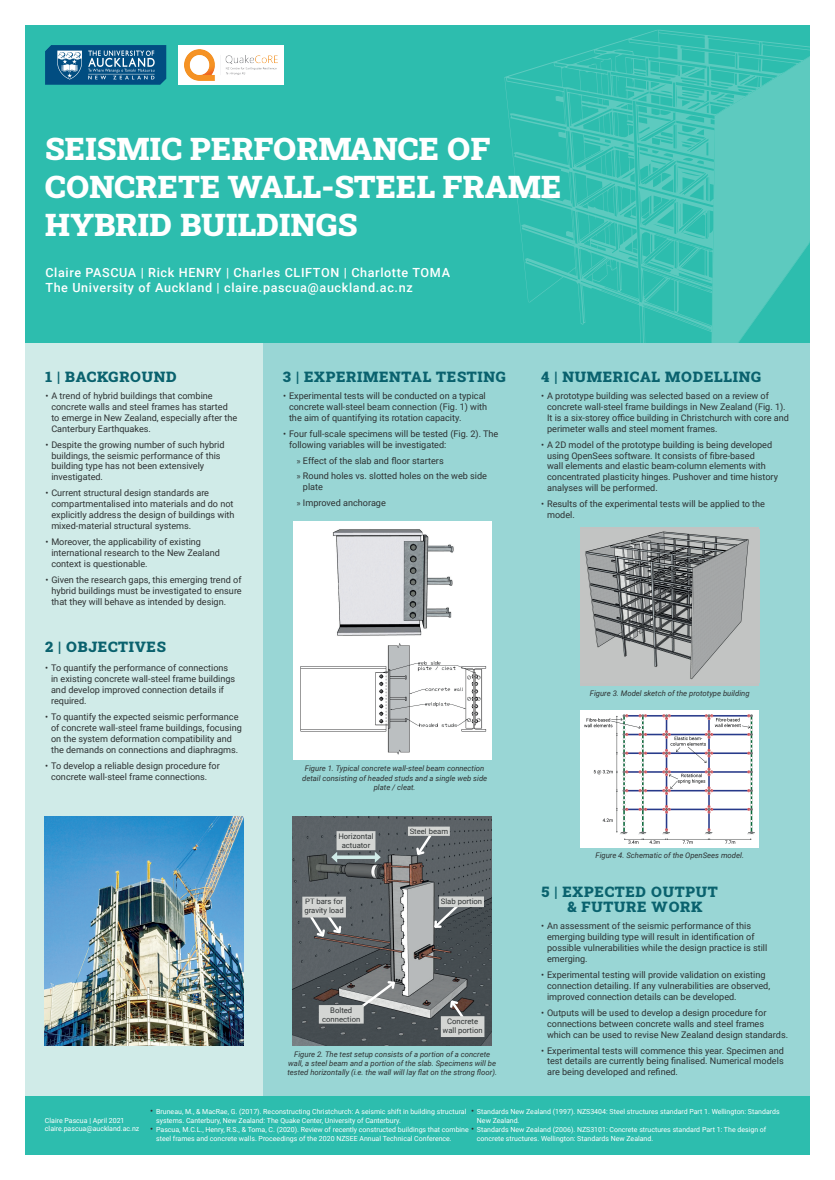
<style>
.page{position:relative;width:835px;height:1180px;background:#fff}
.page>*{position:absolute;margin:0;border:0;box-sizing:border-box;transform-origin:0 0}
.t1{font:900 31.5px/37.8px "Roboto Slab";letter-spacing:.01em;color:#fff}
.t2{font:900 14.7px/15.4px "Roboto Slab";letter-spacing:.05em;color:#0a626e}
.t3{font:500 12.6px/15.1px "Roboto";letter-spacing:.05em;color:#fff}
.t4{font:9.1px/10.9px "Roboto";color:#2d3132}
.t5{font:italic 7.7px/9.2px "Roboto";color:#2d3132;text-align:center}
.t6{font:7.7px/9.2px "Roboto";color:#2d3132;text-align:center}
.t7{font:7px/8.4px "Roboto";color:#fff}
.s1{font-family:"Myriad Pro"}
.s2{font-size:9.1px;color:#2d3132}
</style>
<div class="page">
<div style="left:25px;top:1095px;width:784px;height:59px;background:#2dbdae"></div>
<div style="left:25px;top:343px;width:238px;height:752px;background:#d0ebe8"></div>
<div style="left:263px;top:343px;width:546px;height:752px;background:#99d6d5"></div>
<div style="left:25px;top:25px;width:784px;height:318px;background:#2dbdae"></div>
<svg style="left:504px;top:30px;width:305px;height:98px"></svg>
<svg style="left:510px;top:49px;width:299px;height:294px"></svg>
<div style="left:293px;top:522px;width:198px;height:238px;background:#fff"></div>
<img style="left:332px;top:529px;width:122px;height:107px">
<img style="left:300px;top:643px;width:187px;height:112px">
<div style="left:580px;top:527px;width:179px;height:158px;background:#c1c3c2"></div>
<img style="left:585px;top:531px;width:164px;height:149px">
<img style="left:45px;top:817px;width:198px;height:228px">
<div style="left:178px;top:45px;width:106px;height:40px;background:#fff"></div>
<img style="left:184px;top:49px;width:94px;height:31px">
<img style="left:45px;top:45px;width:121px;height:40px">
<div style="left:580px;top:710px;width:179px;height:138px;background:#fff"></div>
<img style="left:584px;top:714px;width:170px;height:130px">
<img style="left:293px;top:817px;width:198px;height:228px">
<svg style="left:337px;top:855px;width:38px;height:4px"></svg>
<svg style="left:331px;top:851px;width:6px;height:11px"></svg>
<svg style="left:375px;top:851px;width:5px;height:11px"></svg>
<svg style="left:414px;top:836px;width:19px;height:21px"></svg>
<svg style="left:432px;top:903px;width:28px;height:27px"></svg>
<svg style="left:308px;top:917px;width:35px;height:22px"></svg>
<svg style="left:355px;top:979px;width:42px;height:33px"></svg>
<svg style="left:448px;top:998px;width:17px;height:18px"></svg>
<div style="left:409px;top:827px;width:40px;height:8px;background:#d3d5d3"></div>
<div style="left:408px;top:826px;width:42px;height:10px;border:2px solid #d3d5d3"></div>
<div style="left:440px;top:897px;width:43px;height:9px;background:#d3d5d3"></div>
<div style="left:439px;top:896px;width:45px;height:11px;border:2px solid #d3d5d3"></div>
<div style="left:441px;top:1017px;width:42px;height:19px;background:#d3d5d3"></div>
<div style="left:441px;top:1016px;width:43px;height:21px;border:2px solid #d3d5d3"></div>
<div style="left:303px;top:897px;width:42px;height:19px;background:#d3d5d3"></div>
<div style="left:302px;top:896px;width:44px;height:21px;border:2px solid #d3d5d3"></div>
<div style="left:337px;top:832px;width:37px;height:17px;background:#d3d5d3"></div>
<div style="left:336px;top:831px;width:39px;height:19px;border:2px solid #d3d5d3"></div>
<div style="left:319px;top:1006px;width:44px;height:16px;background:#d3d5d3"></div>
<div style="left:319px;top:1005px;width:44px;height:18px;border:2px solid #d3d5d3"></div>
<h1 class="t1" style="left:45px;top:129px;width:517px">SEISMIC PERFORMANCE OF<br>CONCRETE WALL-STEEL FRAME<br>HYBRID BUILDINGS</h1>
<h3 class="t3" style="left:45px;top:265px;width:406px">Claire PASCUA | Rick HENRY | Charles CLIFTON | Charlotte TOMA<br>The University of Auckland | claire.pascua@auckland.ac.nz</h3>
<h2 class="t2" style="left:45px;top:369px;width:133px">1 | BACKGROUND</h2>
<p class="t4" style="left:51px;top:390px;width:187px;text-indent:-6px">• A trend of hybrid buildings that combine concrete walls and steel frames has started to emerge in New Zealand, especially after the Canterbury Earthquakes.</p>
<p class="t4" style="left:51px;top:438px;width:175px;text-indent:-6px">• Despite the growing number of such hybrid buildings, the seismic performance of this building type has not been extensively investigated.</p>
<p class="t4" style="left:51px;top:487px;width:185px;text-indent:-6px">• Current structural design standards are compartmentalised into materials and do not explicitly address the design of buildings with mixed-material structural systems.</p>
<p class="t4" style="left:51px;top:536px;width:170px;text-indent:-6px">• Moreover, the applicability of existing international research to the New Zealand context is questionable.</p>
<p class="t4" style="left:51px;top:573px;width:192px;text-align:justify;text-indent:-6px">• Given the research gaps, this emerging trend of hybrid buildings must be investigated to ensure that they will behave as intended by design.</p>
<h2 class="t2" style="left:45px;top:638px;width:122px">2 | OBJECTIVES</h2>
<p class="t4" style="left:51px;top:662px;width:186px;text-indent:-6px">• To quantify the performance of connections in existing concrete wall-steel frame buildings and develop improved connection details if required.</p>
<p class="t4" style="left:51px;top:711px;width:192px;text-indent:-6px">• To quantify the expected seismic performance of concrete wall-steel frame buildings, focusing on the system deformation compatibility and the demands on connections and diaphragms.</p>
<p class="t4" style="left:51px;top:759px;width:170px;text-indent:-6px">• To develop a reliable design procedure for concrete wall-steel frame connections.</p>
<h2 class="t2" style="left:283px;top:369px;width:224px">3 | EXPERIMENTAL TESTING</h2>
<p class="t4" style="left:289px;top:390px;width:200px;text-indent:-6px">• Experimental tests will be conducted on a typical concrete wall-steel beam connection (Fig. 1) with the aim of quantifying its rotation capacity.</p>
<p class="t4" style="left:289px;top:428px;width:211px;text-indent:-6px">• Four full-scale specimens will be tested (Fig. 2). The following variables will be investigated:</p>
<p class="t4" style="left:297px;top:452px;width:191px;line-height:15.9px"><span class="s1">»</span> Effect of the slab and floor starters<br><span class="s1">»</span> Round holes vs. slotted holes on the web side</p>
<p class="t4" style="left:297px;top:479px;width:90px;line-height:15.9px;text-indent:6px">plate<br><span class="s1">»</span> Improved anchorage</p>
<p class="t5" style="left:302px;top:763px;width:187px">Figure 1. Typical concrete wall-steel beam connection detail consisting of headed studs and a single web side plate / cleat.</p>
<p class="t6" style="left:338px;top:831px;width:37px">Horizontal actuator</p>
<p class="t6" style="left:304px;top:896px;width:41px;text-align:left">PT bars for gravity load</p>
<p class="t6" style="left:322px;top:1005px;width:40px">Bolted connection</p>
<p class="t6" style="left:409px;top:826px;width:40px">Steel beam</p>
<p class="t6" style="left:441px;top:896px;width:43px">Slab portion</p>
<p class="t6" style="left:442px;top:1016px;width:42px">Concrete wall portion</p>
<p class="t5" style="left:287px;top:1049px;width:211px">Figure 2. The test setup consists of a portion of a concrete wall, a steel beam and a portion of the slab. Specimens will be tested horizontally (i.e. the wall will lay flat on the strong floor).</p>
<h2 class="t2" style="left:541px;top:369px;width:221px">4 | NUMERICAL MODELLING</h2>
<p class="t4" style="left:547px;top:390px;width:243px;text-indent:-6px">• A prototype building was selected based on a review of concrete wall-steel frame buildings in New Zealand (Fig. 1).<br>It is a six-storey office building in Christchurch with core and perimeter walls and steel moment frames.</p>
<p class="t4" style="left:547px;top:438px;width:232px;text-indent:-6px">• A 2D model of the prototype building is being developed using OpenSees software. It consists of fibre-based<br>wall elements and elastic beam-column elements with concentrated plasticity hinges. Pushover and time history analyses will be performed.</p>
<p class="t4" style="left:547px;top:498px;width:219px;text-indent:-6px">• Results of the experimental tests will be applied to the model.</p>
<p class="t5" style="left:589px;top:688px;width:161px">Figure 3. Model sketch of the prototype building</p>
<p class="t5" style="left:595px;top:850px;width:150px">Figure 4. Schematic of the OpenSees model.</p>
<h2 class="t2" style="left:567px;top:883px;width:152px;text-indent:-26px">5 | EXPECTED OUTPUT &amp; FUTURE WORK</h2>
<p class="t4" style="left:547px;top:920px;width:222px;text-indent:-6px">• An assessment of the seismic performance of this emerging building type will result in identification of possible vulnerabilities while the design practice is still emerging.</p>
<p class="t4" style="left:547px;top:969px;width:224px;text-indent:-6px">• Experimental testing will provide validation on existing connection detailing. If any vulnerabilities are observed, improved connection details can be developed.</p>
<p class="t4" style="left:547px;top:1006px;width:242px;text-indent:-6px">• Outputs will be used to develop a design procedure for connections between concrete walls and steel frames which can be used to revise New Zealand design standards.</p>
<p class="t4" style="left:547px;top:1044px;width:238px;text-align:justify;text-indent:-6px">• Experimental tests will commence this year. Specimen and test details are currently being finalised. Numerical models are being developed and refined.</p>
<p class="t7" style="left:45px;top:1115px;width:96px">Claire Pascua | April 2021 claire.pascua@auckland.ac.nz</p>
<p class="t7" style="left:156px;top:1107px;width:311px;text-indent:-6px"><span class="s2">•</span> Bruneau, M., &amp; MacRae, G. (2017). Reconstructing Christchurch: A seismic shift in building structural systems. Canterbury, New Zealand: The Quake Center, University of Canterbury.</p>
<p class="t7" style="left:156px;top:1125px;width:611px;text-indent:-6px"><span class="s2">•</span> Pascua, M.C.L., Henry, R.S., &amp; Toma, C. (2020). Review of recently constructed buildings that combine <span class="s2">•</span> Standards New Zealand (2006). NZS3101: Concrete structures standard Part 1: The design of steel frames and concrete walls. Proceedings of the 2020 NZSEE Annual Technical Conference.</p>
<p class="t7" style="left:477px;top:1107px;width:304px;text-indent:-6px"><span class="s2">•</span> Standards New Zealand (1997). NZS3404: Steel structures standard Part 1. Wellington: Standards<br>New Zealand.</p>
<p class="t7" style="left:477px;top:1133px;width:178px">concrete structures. Wellington: Standards New Zealand.</p>
</div>
